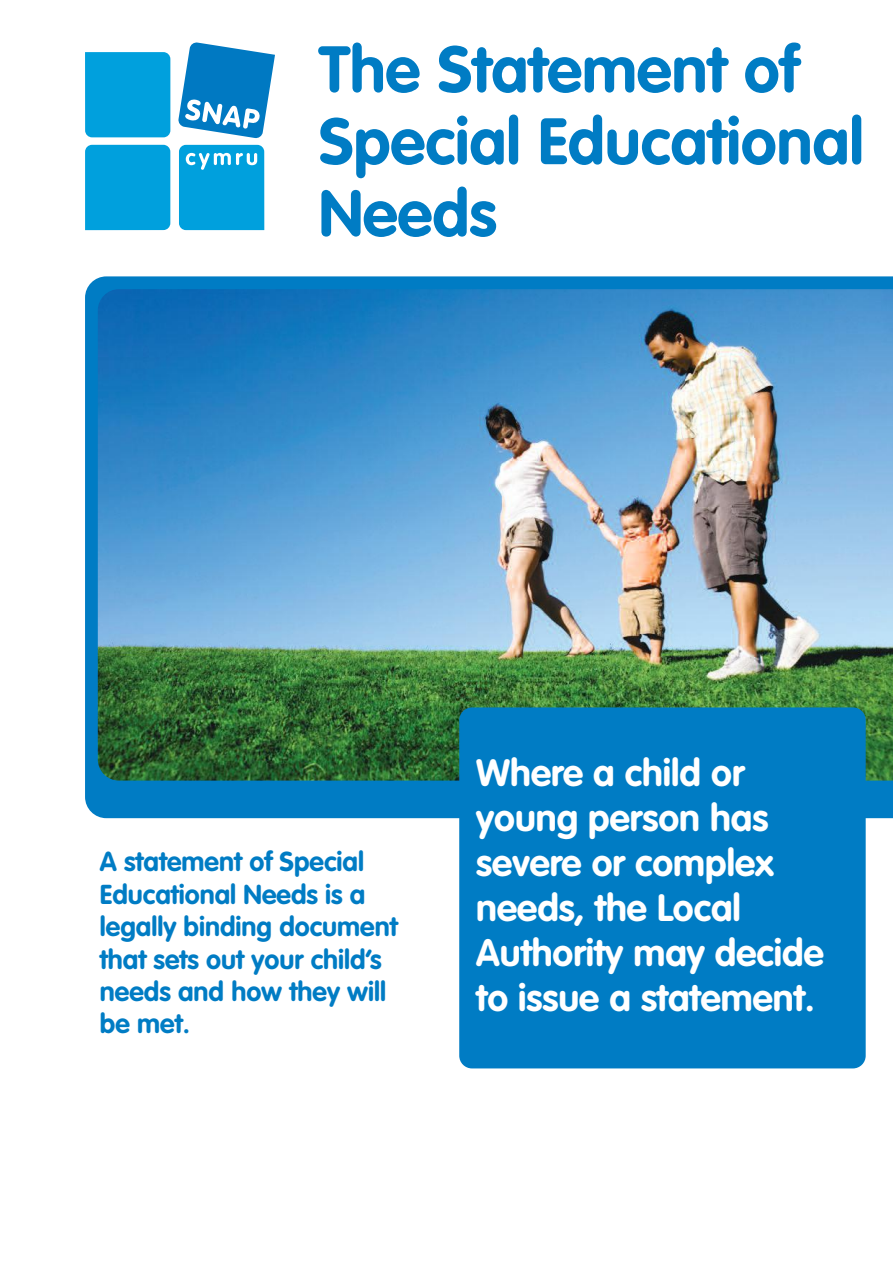
<style>
.page{position:relative;width:893px;height:1263px;background:#fff}
.page>*{position:absolute;margin:0;border:0;box-sizing:border-box;transform-origin:0 0}
.t1{font:700 64.5px/72px "VAG Rounded";color:#007cc4}
.t2{font:700 37.5px/45px "VAG Rounded";color:#fff}
.t3{font:700 27px/32.4px "VAG Rounded";color:#007cc4}
</style>
<div class="page">
<div style="left:85px;top:52px;width:85px;height:85px;background:#00a0dd"></div>
<div style="left:85px;top:145px;width:85px;height:85px;background:#00a0dd"></div>
<svg style="left:178px;top:43px;width:97px;height:96px"></svg>
<svg style="left:179px;top:145px;width:85px;height:85px;background:#0fa5de"></svg>
<svg style="left:85px;top:276px;width:808px;height:542px;background:#057ec3"></svg>
<img style="left:98px;top:289px;width:795px;height:491px">
<div style="left:459px;top:707px;width:407px;height:361px;background:#007cc4;border-radius:13px"></div>
<h1 class="t1" style="left:319px;top:38px;width:546px">The Statement of<br>Special Educational<br>Needs</h1>
<p class="t3" style="left:100px;top:847px;width:299px">A statement of Special<br>Educational Needs is a legally binding document that sets out your child’s needs and how they will be met.</p>
<h2 class="t2" style="left:476px;top:753px;width:349px">Where a child or young person has severe or complex needs, the Local<br>Authority may decide to issue a statement.</h2>
</div>
